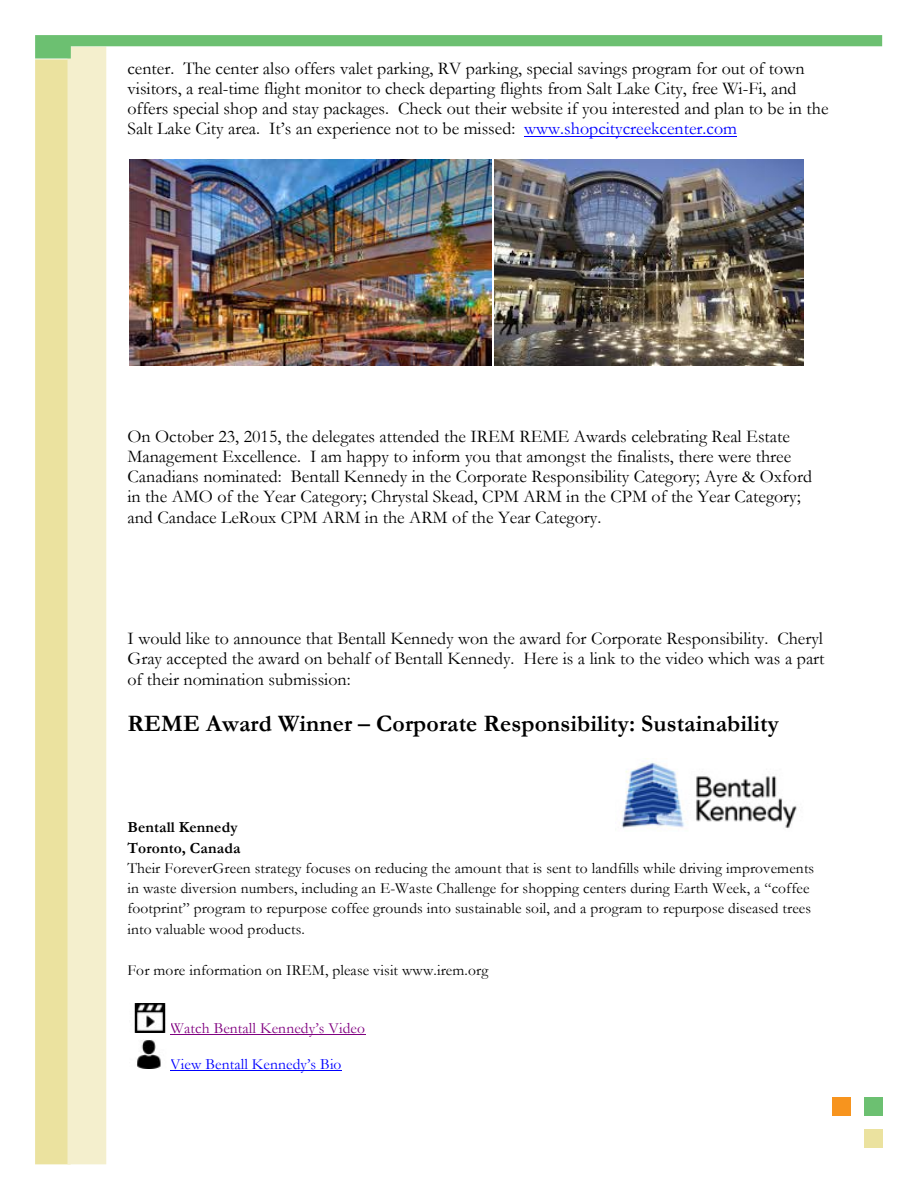
<style>
.page{position:relative;width:918px;height:1188px;background:#fff}
.page>*{position:absolute;margin:0;border:0;box-sizing:border-box;transform-origin:0 0}
.t1{font:700 23.7px "Garamond";letter-spacing:.005em;color:#000}
.t2{font:18px/20.2px "Garamond";color:#000}
.t3{font:15.45px/20.4px "Garamond";letter-spacing:.005em;color:#000}
.t4{font:700 15.45px/20.5px "Garamond";letter-spacing:.01em;color:#000}
.t5{font:15.45px "Garamond";letter-spacing:.01em;color:#800080}
.t6{font:15.45px "Garamond";letter-spacing:.005em;color:#00f}
.s1{color:#00f}
</style>
<div class="page">
<div style="left:35px;top:59px;width:36px;height:1105px;background:#ebe29f"></div>
<div style="left:68px;top:47px;width:38px;height:1117px;background:#f4efcd"></div>
<svg style="left:35px;top:35px;width:847px;height:24px"></svg>
<div style="left:864px;top:1097px;width:19px;height:19px;background:#6cc071"></div>
<div style="left:864px;top:1129px;width:19px;height:19px;background:#ebe29f"></div>
<div style="left:832px;top:1097px;width:19px;height:19px;background:#f7941e"></div>
<hr style="left:524px;top:136px;width:213px;height:1px;background:#00f">
<hr style="left:170px;top:1034px;width:195px;height:1px;background:#800080">
<hr style="left:170px;top:1070px;width:172px;height:1px;background:#00f">
<img style="left:130px;top:159px;width:361px;height:206px">
<img style="left:494px;top:159px;width:310px;height:206px">
<img style="left:621px;top:758px;width:176px;height:71px">
<img style="left:134px;top:1003px;width:32px;height:30px">
<img style="left:137px;top:1040px;width:24px;height:29px">
<p class="t2" style="left:127px;top:58px;width:703px">center. The center also offers valet parking, RV parking, special savings program for out of town visitors, a real-time flight monitor to check departing flights from Salt Lake City, free Wi-Fi, and offers special shop and stay packages. Check out their website if you interested and plan to be in the Salt Lake City area. It’s an experience not to be missed: <span class="s1">www.shopcitycreekcenter.com</span></p>
<p class="t2" style="left:127px;top:426px;width:686px">On October 23, 2015, the delegates attended the IREM REME Awards celebrating Real Estate Management Excellence. I am happy to inform you that amongst the finalists, there were three Canadians nominated: Bentall Kennedy in the Corporate Responsibility Category; Ayre &amp; Oxford in the AMO of the Year Category; Chrystal Skead, CPM ARM in the CPM of the Year Category; and Candace LeRoux CPM ARM in the ARM of the Year Category.</p>
<p class="t2" style="left:127px;top:628px;width:699px;text-align:justify">I would like to announce that Bentall Kennedy won the award for Corporate Responsibility. Cheryl Gray accepted the award on behalf of Bentall Kennedy. Here is a link to the video which was a part of their nomination submission:</p>
<h1 class="t1" style="left:127px;top:709px;width:653px">REME Award Winner – Corporate Responsibility: Sustainability</h1>
<p class="t4" style="left:127px;top:817px;width:115px">Bentall Kennedy<br>Toronto, Canada</p>
<p class="t3" style="left:127px;top:858px;width:688px">Their ForeverGreen strategy focuses on reducing the amount that is sent to landfills while driving improvements in waste diversion numbers, including an E-Waste Challenge for shopping centers during Earth Week, a “coffee footprint” program to repurpose coffee grounds into sustainable soil, and a program to repurpose diseased trees into valuable wood products.</p>
<p class="t3" style="left:127px;top:960px;width:362px">For more information on IREM, please visit www.irem.org</p>
<p class="t5" style="left:170px;top:1019px;width:196px">Watch Bentall Kennedy’s Video</p>
<p class="t6" style="left:170px;top:1055px;width:173px">View Bentall Kennedy’s Bio</p>
</div>
